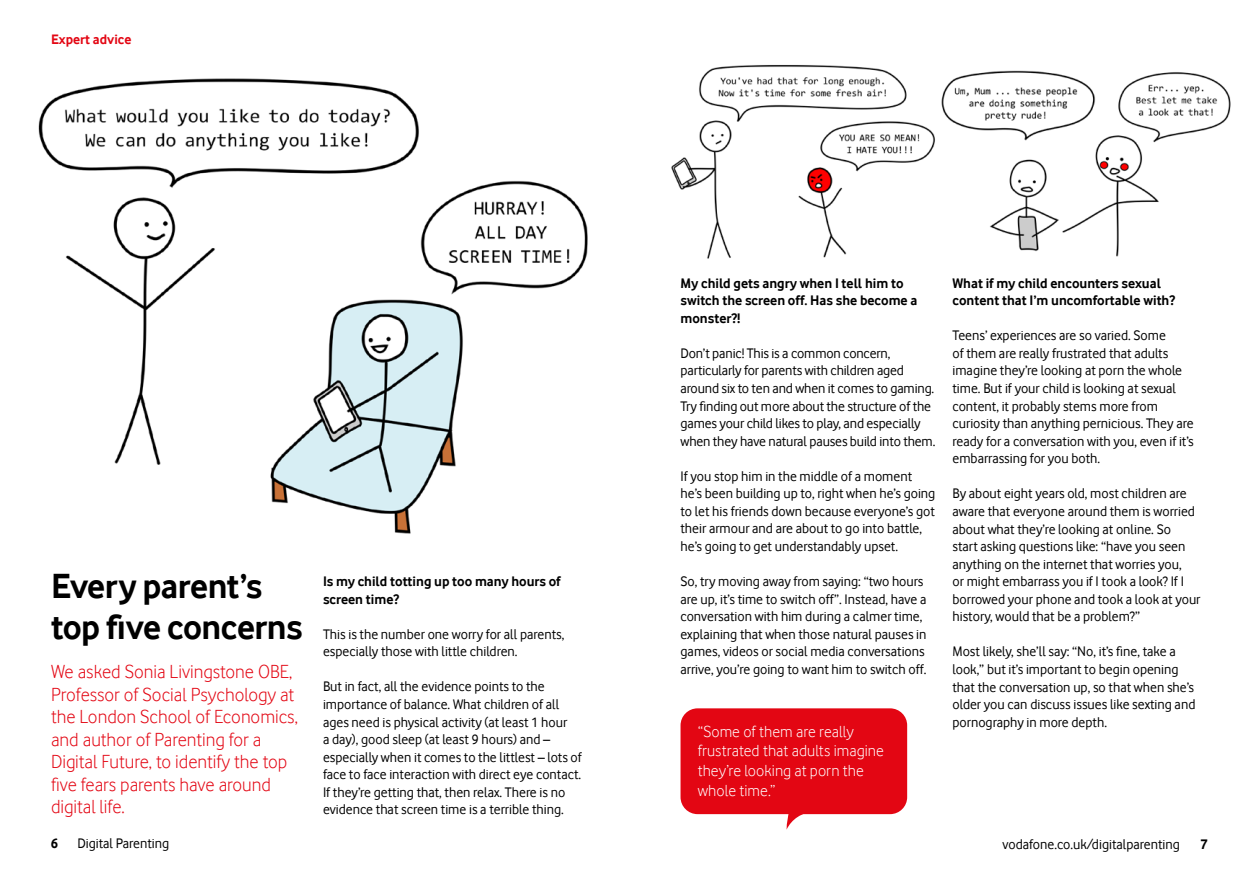
<style>
.page{position:relative;width:1259px;height:893px;background:#fff}
.page>*{position:absolute;margin:0;border:0;box-sizing:border-box;transform-origin:0 0}
.t1{font:700 36px/40.5px "Vodafone Rg";letter-spacing:-.015em;color:#000}
.t2{font:19.5px/22.5px "Vodafone Lt";color:#e30613}
.t3{font:16.5px/19.8px "Vodafone Lt";letter-spacing:.005em;color:#fff}
.t4{font:14.25px/17.5px "Vodafone Rg";color:#000}
.t5{font:700 14.25px/17.5px "Vodafone Rg";color:#000}
.t6{font:700 14.1px "Vodafone Rg";color:#e30613}
</style>
<div class="page">
<img style="left:671px;top:65px;width:264px;height:194px">
<img style="left:941px;top:70px;width:290px;height:187px">
<img style="left:38px;top:78px;width:381px;height:387px">
<img style="left:223px;top:128px;width:365px;height:406px">
<svg style="left:786px;top:814px;width:100px;height:16px"></svg>
<div style="left:680px;top:708px;width:227px;height:106px;background:#e30613;border-radius:17px"></div>
<p class="t6" style="left:51px;top:32px;width:82px">Expert advice</p>
<h1 class="t1" style="left:51px;top:565px;width:253px">Every parent’s top five concerns</h1>
<p class="t5" style="left:323px;top:572px;width:239px">Is my child totting up too many hours of screen time?</p>
<p class="t4" style="left:323px;top:625px;width:243px">This is the number one worry for all parents, especially those with little children.</p>
<p class="t4" style="left:323px;top:678px;width:260px">But in fact, all the evidence points to the importance of balance. What children of all ages need is physical activity (at least 1 hour<br>a day), good sleep (at least 9 hours) and – especially when it comes to the littlest – lots of face to face interaction with direct eye contact.<br>If they’re getting that, then relax. There is no evidence that screen time is a terrible thing.</p>
<h2 class="t2" style="left:51px;top:660px;width:248px">We asked Sonia Livingstone OBE,<br>Professor of Social Psychology at the London School of Economics, and author of Parenting for a<br>Digital Future, to identify the top five fears parents have around digital life.</h2>
<p class="t5" style="left:680px;top:274px;width:238px">My child gets angry when I tell him to switch the screen off. Has she become a monster?!</p>
<p class="t4" style="left:680px;top:344px;width:256px">Don’t panic! This is a common concern, particularly for parents with children aged around six to ten and when it comes to gaming.<br>Try finding out more about the structure of the games your child likes to play, and especially when they have natural pauses build into them.</p>
<p class="t4" style="left:680px;top:467px;width:256px">If you stop him in the middle of a moment he’s been building up to, right when he’s going to let his friends down because everyone’s got their armour and are about to go into battle, he’s going to get understandably upset.</p>
<p class="t4" style="left:680px;top:572px;width:247px">So, try moving away from saying: “two hours are up, it’s time to switch off”. Instead, have a conversation with him during a calmer time, explaining that when those natural pauses in games, videos or social media conversations arrive, you’re going to want him to switch off.</p>
<p class="t3" style="left:697px;top:721px;width:188px">“Some of them are really frustrated that adults imagine they’re looking at porn the whole time.”</p>
<p class="t5" style="left:952px;top:274px;width:224px">What if my child encounters sexual content that I’m uncomfortable with?</p>
<p class="t4" style="left:952px;top:327px;width:243px">Teens’ experiences are so varied. Some<br>of them are really frustrated that adults imagine they’re looking at porn the whole time. But if your child is looking at sexual content, it probably stems more from curiosity than anything pernicious. They are ready for a conversation with you, even if it’s embarrassing for you both.</p>
<p class="t4" style="left:952px;top:485px;width:249px">By about eight years old, most children are aware that everyone around them is worried about what they’re looking at online. So<br>start asking questions like: “have you seen anything on the internet that worries you,<br>or might embarrass you if I took a look? If I borrowed your phone and took a look at your history, would that be a problem?”</p>
<p class="t4" style="left:952px;top:643px;width:244px">Most likely, she’ll say: “No, it’s fine, take a look,” but it’s important to begin opening that the conversation up, so that when she’s older you can discuss issues like sexting and pornography in more depth.</p>
<p class="t5" style="left:51px;top:835px;width:9px">6</p>
<p class="t4" style="left:78px;top:835px;width:93px">Digital Parenting</p>
<p class="t4" style="left:1002px;top:835px;width:179px">vodafone.co.uk/digitalparenting</p>
<p class="t5" style="left:1200px;top:835px;width:9px">7</p>
</div>
